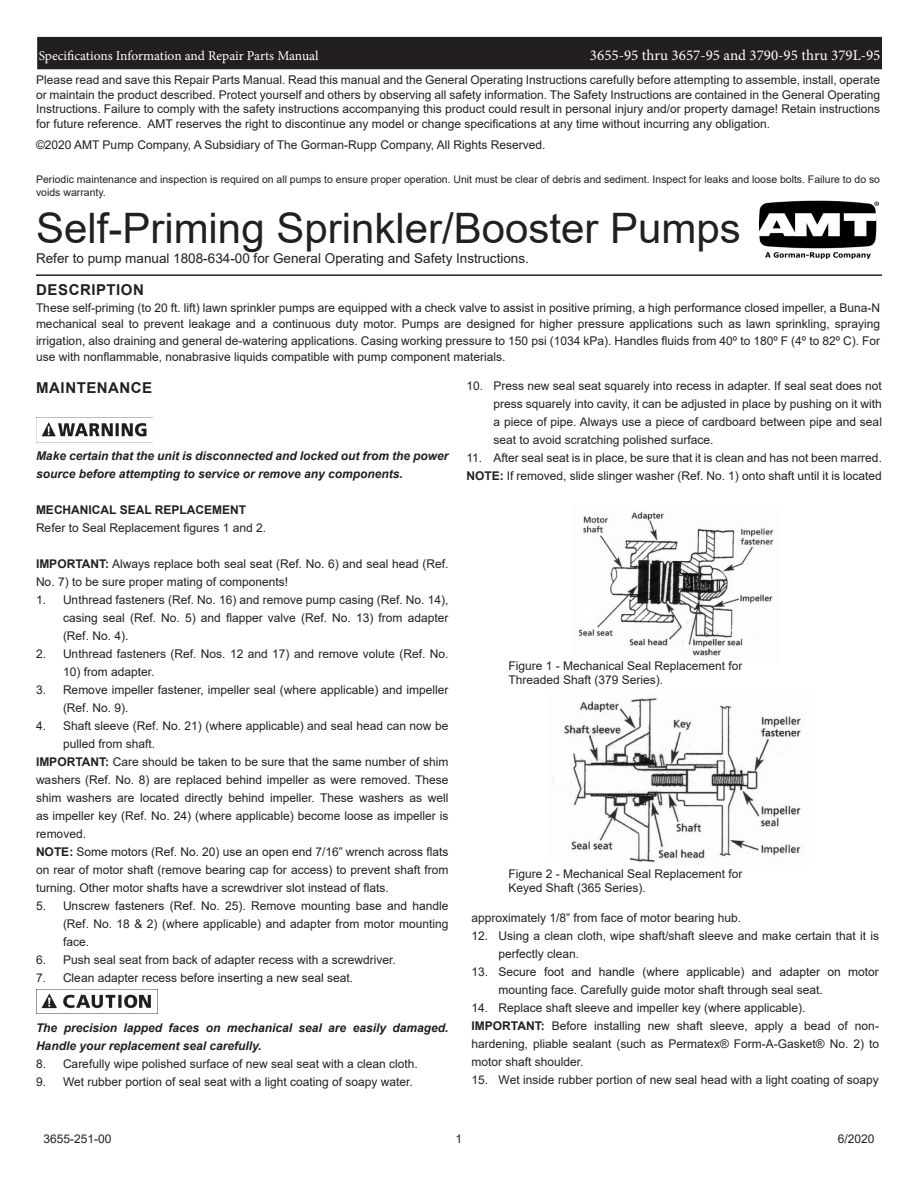
<style>
.page{position:relative;width:918px;height:1188px;background:#fff}
.page>*{position:absolute;margin:0;border:0;box-sizing:border-box;transform-origin:0 0}
.t1{font:42px "Arial";color:#231f20}
.t2{font:15px "Minion Pro";color:#fff}
.t3{font:700 15px "Arial";letter-spacing:.035em;color:#231f20}
.t4{font:13.5px "Arial";color:#231f20}
.t5{font:13.5px "Minion Pro";color:#fff}
.t6{font:12px/18px "Arial";color:#231f20;text-align:justify}
.t7{font:italic 700 12px/18px "Arial";color:#231f20}
.t8{font:700 12px "Arial";color:#231f20}
.t9{font:10.5px/12.6px "Arial";color:#231f20}
.s1{font-weight:700}
</style>
<div class="page">
<div style="left:38px;top:38px;width:843px;height:31px;background:#231f20"></div>
<div style="left:37px;top:37px;width:845px;height:32px;border:2px solid #231f20"></div>
<hr style="left:36px;top:274px;width:846px;height:2px;background:#231f20">
<img style="left:36px;top:418px;width:111px;height:24px">
<img style="left:36px;top:990px;width:121px;height:24px">
<img style="left:578px;top:511px;width:196px;height:145px">
<img style="left:552px;top:697px;width:249px;height:165px">
<img style="left:760px;top:200px;width:118px;height:59px">
<p class="t5" style="left:39px;top:46px;width:281px">Specifications Information and Repair Parts Manual</p>
<p class="t2" style="left:590px;top:45px;width:292px">3655-95 thru 3657-95 and 3790-95 thru 379L-95</p>
<p class="t6" style="left:36px;top:73px;width:846px;line-height:14.4px">Please read and save this Repair Parts Manual. Read this manual and the General Operating Instructions carefully before attempting to assemble, install, operate or maintain the product described. Protect yourself and others by observing all safety information. The Safety Instructions are contained in the General Operating Instructions. Failure to comply with the safety instructions accompanying this product could result in personal injury and/or property damage! Retain instructions for future reference. AMT reserves the right to discontinue any model or change specifications at any time without incurring any obligation.</p>
<p class="t6" style="left:36px;top:136px;width:511px">©2020 AMT Pump Company, A Subsidiary of The Gorman-Rupp Company, All Rights Reserved.</p>
<p class="t9" style="left:36px;top:173px;width:846px">Periodic maintenance and inspection is required on all pumps to ensure proper operation. Unit must be clear of debris and sediment. Inspect for leaks and loose bolts. Failure to do so voids warranty.</p>
<p class="t1" style="left:36px;top:199px;width:706px">Self-Priming Sprinkler/Booster Pumps</p>
<p class="t4" style="left:36px;top:249px;width:494px">Refer to pump manual 1808-634-00 for General Operating and Safety Instructions.</p>
<p class="t3" style="left:36px;top:280px;width:109px">DESCRIPTION</p>
<p class="t6" style="left:36px;top:299px;width:846px;line-height:16.5px">These self-priming (to 20 ft. lift) lawn sprinkler pumps are equipped with a check valve to assist in positive priming, a high performance closed impeller, a Buna-N mechanical seal to prevent leakage and a continuous duty motor. Pumps are designed for higher pressure applications such as lawn sprinkling, spraying irrigation, also draining and general de-watering applications. Casing working pressure to 150 psi (1034 kPa). Handles fluids from 40º to 180º F (4º to 82º C). For use with nonflammable, nonabrasive liquids compatible with pump component materials.</p>
<p class="t3" style="left:36px;top:377px;width:118px">MAINTENANCE</p>
<p class="t7" style="left:36px;top:447px;width:414px">Make certain that the unit is disconnected and locked out from the power source before attempting to service or remove any components.</p>
<p class="t8" style="left:36px;top:501px;width:212px">MECHANICAL SEAL REPLACEMENT</p>
<p class="t6" style="left:36px;top:519px;width:232px">Refer to Seal Replacement figures 1 and 2.</p>
<p class="t6" style="left:36px;top:555px;width:414px"><span class="s1">IMPORTANT:</span> Always replace both seal seat (Ref. No. 6) and seal head (Ref.<br>No. 7) to be sure proper mating of components!</p>
<p class="t6" style="left:63px;top:591px;width:387px;text-indent:-27px">1. Unthread fasteners (Ref. No. 16) and remove pump casing (Ref. No. 14), casing seal (Ref. No. 5) and flapper valve (Ref. No. 13) from adapter (Ref. No. 4).</p>
<p class="t6" style="left:36px;top:645px;width:414px">2. Unthread fasteners (Ref. Nos. 12 and 17) and remove volute (Ref. No.</p>
<p class="t6" style="left:63px;top:663px;width:93px">10) from adapter.</p>
<p class="t6" style="left:63px;top:681px;width:387px;text-indent:-27px">3. Remove impeller fastener, impeller seal (where applicable) and impeller (Ref. No. 9).</p>
<p class="t6" style="left:63px;top:717px;width:387px;text-indent:-27px">4. Shaft sleeve (Ref. No. 21) (where applicable) and seal head can now be pulled from shaft.</p>
<p class="t6" style="left:36px;top:753px;width:414px"><span class="s1">IMPORTANT:</span> Care should be taken to be sure that the same number of shim washers (Ref. No. 8) are replaced behind impeller as were removed. These shim washers are located directly behind impeller. These washers as well as impeller key (Ref. No. 24) (where applicable) become loose as impeller is removed.</p>
<p class="t6" style="left:36px;top:843px;width:414px"><span class="s1">NOTE:</span> Some motors (Ref. No. 20) use an open end 7/16” wrench across flats on rear of motor shaft (remove bearing cap for access) to prevent shaft from turning. Other motor shafts have a screwdriver slot instead of flats.</p>
<p class="t6" style="left:63px;top:897px;width:387px;text-indent:-27px">5. Unscrew fasteners (Ref. No. 25). Remove mounting base and handle (Ref. No. 18 &amp; 2) (where applicable) and adapter from motor mounting face.</p>
<p class="t6" style="left:36px;top:951px;width:361px">6. Push seal seat from back of adapter recess with a screwdriver.</p>
<p class="t6" style="left:36px;top:969px;width:319px">7. Clean adapter recess before inserting a new seal seat.</p>
<p class="t7" style="left:36px;top:1019px;width:414px">The precision lapped faces on mechanical seal are easily damaged.<br>Handle your replacement seal carefully.</p>
<p class="t6" style="left:36px;top:1054px;width:383px">8. Carefully wipe polished surface of new seal seat with a clean cloth.</p>
<p class="t6" style="left:36px;top:1072px;width:378px">9. Wet rubber portion of seal seat with a light coating of soapy water.</p>
<p class="t6" style="left:494px;top:377px;width:390px;text-indent:-27px">10. Press new seal seat squarely into recess in adapter. If seal seat does not press squarely into cavity, it can be adjusted in place by pushing on it with a piece of pipe. Always use a piece of cardboard between pipe and seal seat to avoid scratching polished surface.</p>
<p class="t6" style="left:466px;top:449px;width:417px">11. After seal seat is in place, be sure that it is clean and has not been marred.</p>
<p class="t6" style="left:466px;top:467px;width:417px"><span class="s1">NOTE:</span> If removed, slide slinger washer (Ref. No. 1) onto shaft until it is located</p>
<p class="t6" style="left:508px;top:658px;width:236px;line-height:14.4px">Figure 1 - Mechanical Seal Replacement for<br>Threaded Shaft (379 Series).</p>
<p class="t6" style="left:508px;top:866px;width:236px;line-height:14.4px">Figure 2 - Mechanical Seal Replacement for<br>Keyed Shaft (365 Series).</p>
<p class="t6" style="left:472px;top:909px;width:271px">approximately 1/8” from face of motor bearing hub.</p>
<p class="t6" style="left:499px;top:927px;width:382px;text-indent:-27px">12. Using a clean cloth, wipe shaft/shaft sleeve and make certain that it is perfectly clean.</p>
<p class="t6" style="left:499px;top:963px;width:382px;text-indent:-27px">13. Secure foot and handle (where applicable) and adapter on motor mounting face. Carefully guide motor shaft through seal seat.</p>
<p class="t6" style="left:472px;top:999px;width:335px">14. Replace shaft sleeve and impeller key (where applicable).</p>
<p class="t6" style="left:472px;top:1017px;width:409px"><span class="s1">IMPORTANT:</span> Before installing new shaft sleeve, apply a bead of non&shy;hardening, pliable sealant (such as Permatex® Form-A-Gasket® No. 2) to motor shaft shoulder.</p>
<p class="t6" style="left:472px;top:1071px;width:409px">15. Wet inside rubber portion of new seal head with a light coating of soapy</p>
<p class="t6" style="left:44px;top:1130px;width:70px">3655-251-00</p>
<p class="t6" style="left:456px;top:1130px;width:8px">1</p>
<p class="t6" style="left:838px;top:1130px;width:38px">6/2020</p>
</div>
